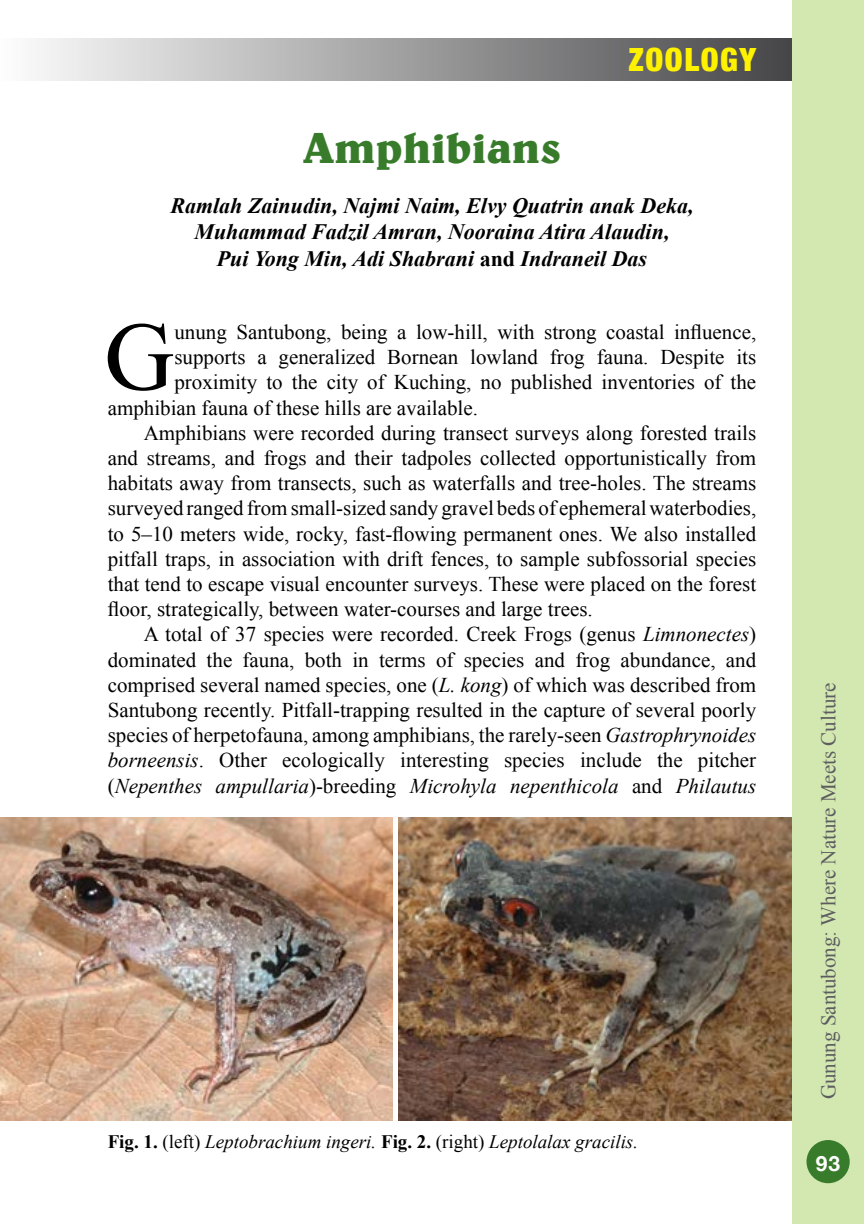
<style>
.page{position:relative;width:864px;height:1224px;background:#fff}
.page>*{position:absolute;margin:0;border:0;box-sizing:border-box;transform-origin:0 0}
.t1{font:97.2px "Times New Roman";color:#000}
.t2{font:700 44px "Belwe LT";color:#387c2b}
.t3{font:900 condensed 32px "Helvetica Neue";letter-spacing:.05em;color:#fff200}
.t4{font:italic 700 22px/26.4px "Times New Roman";color:#000;text-align:center}
.t5{font:21px "Times New Roman";color:#000}
.t6{font:italic 21px "Times New Roman";color:#000}
.t7{font:21px "Times New Roman";color:#5d5d60}
.t8{font:700 21px "Helvetica Neue";color:#fff}
.t9{font:italic 19px "Times New Roman";color:#000}
.s1{font-style:normal}
.s2{font-style:italic}
.s3{font-weight:700;font-style:normal}
</style>
<div class="page">
<div style="left:792px;top:0;width:72px;height:1224px;background:#d3e7b1"></div>
<div style="left:807px;top:1140px;width:43px;height:43px;background:#387c2b;border-radius:50%"></div>
<div style="left:0;top:38px;width:792px;height:42px;background:linear-gradient(to right,#fdfdfd,#464547)"></div>
<img style="left:0;top:818px;width:393px;height:302px">
<img style="left:399px;top:818px;width:393px;height:302px">
<h3 class="t3" style="left:629px;top:33px;width:129px">ZOOLOGY</h3>
<h2 class="t2" style="left:303px;top:121px;width:259px">Amphibians</h2>
<p class="t4" style="left:170px;top:192px;width:525px">Ramlah Zainudin, Najmi Naim, Elvy Quatrin anak Deka,<br>Muhammad Fadzil Amran, Nooraina Atira Alaudin,<br>Pui Yong Min, Adi Shabrani <span class="s1">and</span> Indraneil Das</p>
<h1 class="t1" style="left:104px;top:291px;width:72px">G</h1>
<p class="t5" style="left:174px;top:318px;width:583px">unung Santubong, being a low-hill, with strong coastal influence,</p>
<p class="t5" style="left:174px;top:343px;width:583px">supports a generalized Bornean lowland frog fauna. Despite its</p>
<p class="t5" style="left:174px;top:368px;width:583px">proximity to the city of Kuching, no published inventories of the</p>
<p class="t5" style="left:108px;top:393px;width:372px">amphibian fauna of these hills are available.</p>
<p class="t5" style="left:144px;top:419px;width:614px">Amphibians were recorded during transect surveys along forested trails</p>
<p class="t5" style="left:108px;top:444px;width:650px">and streams, and frogs and their tadpoles collected opportunistically from</p>
<p class="t5" style="left:108px;top:469px;width:650px">habitats away from transects, such as waterfalls and tree-holes. The streams</p>
<p class="t5" style="left:108px;top:494px;width:650px">surveyed ranged from small-sized sandy gravel beds of ephemeral waterbodies,</p>
<p class="t5" style="left:108px;top:519px;width:650px">to 5–10 meters wide, rocky, fast-flowing permanent ones. We also installed</p>
<p class="t5" style="left:108px;top:545px;width:650px">pitfall traps, in association with drift fences, to sample subfossorial species</p>
<p class="t5" style="left:108px;top:570px;width:650px">that tend to escape visual encounter surveys. These were placed on the forest</p>
<p class="t5" style="left:108px;top:595px;width:487px">floor, strategically, between water-courses and large trees.</p>
<p class="t5" style="left:144px;top:620px;width:614px">A total of 37 species were recorded. Creek Frogs (genus <span class="s2">Limnonectes</span>)</p>
<p class="t5" style="left:108px;top:645px;width:650px">dominated the fauna, both in terms of species and frog abundance, and</p>
<p class="t5" style="left:108px;top:671px;width:650px">comprised several named species, one (<span class="s2">L. kong</span>) of which was described from</p>
<p class="t5" style="left:108px;top:696px;width:650px">Santubong recently. Pitfall-trapping resulted in the capture of several poorly</p>
<p class="t5" style="left:108px;top:721px;width:650px">species of herpetofauna, among amphibians, the rarely-seen <span class="s2">Gastrophrynoides</span></p>
<p class="t5" style="left:108px;top:746px;width:650px"><span class="s2">borneensis</span>. Other ecologically interesting species include the pitcher</p>
<p class="t6" style="left:108px;top:771px;width:650px"><span class="s1">(</span>Nepenthes ampullaria<span class="s1">)-breeding</span> Microhyla nepenthicola <span class="s1">and</span> Philautus</p>
<p class="t9" style="left:108px;top:1128px;width:532px"><span class="s3">Fig. 1.</span> <span class="s1">(left)</span> Leptobrachium ingeri. <span class="s3">Fig. 2.</span> <span class="s1">(right)</span> Leptolalax gracilis.</p>
<p class="t7" style="left:814px;top:1099px;width:418px;rotate:-90deg">Gunung Santubong: Where Nature Meets Culture</p>
<p class="t8" style="left:816px;top:1147px;width:26px">93</p>
</div>
